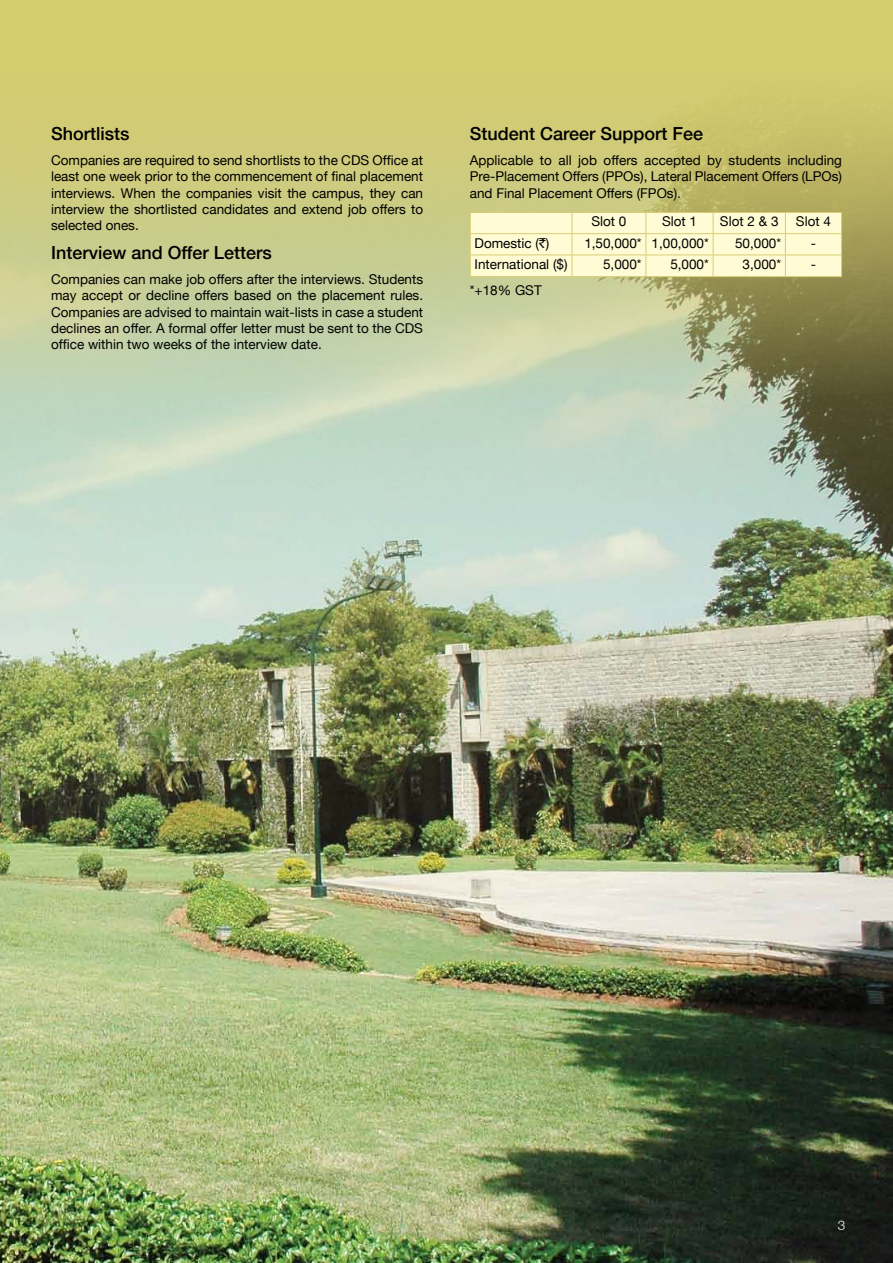
<style>
.page{position:relative;width:893px;height:1263px;background:#d6cc70}
.page>*{position:absolute;margin:0;border:0;box-sizing:border-box;transform-origin:0 0}
.t1{font:500 18px "Helvetica Neue";color:#000}
.t2{font:13.5px/16.2px "Helvetica Neue";color:#000;text-align:justify}
.t3{font:300 13.5px "Helvetica Neue LT";color:#fff}
.s1{font-family:"Rupee Foradian"}
</style>
<div class="page">
<img style="left:0;top:114px;width:893px;height:1149px">
<svg style="left:470px;top:212px;width:372px;height:64px;background:#fcf9ce"></svg>
<hr style="left:470px;top:276px;width:102px;height:1px;background:#d6cc70">
<hr style="left:572px;top:276px;width:74px;height:1px;background:#d6cc70">
<hr style="left:646px;top:276px;width:67px;height:1px;background:#d6cc70">
<hr style="left:713px;top:276px;width:72px;height:1px;background:#d6cc70">
<hr style="left:785px;top:276px;width:57px;height:1px;background:#d6cc70">
<h1 class="t1" style="left:51px;top:123px;width:80px">Shortlists</h1>
<p class="t2" style="left:51px;top:152px;width:374px">Companies are required to send shortlists to the CDS Office at least one week prior to the commencement of final placement interviews. When the companies visit the campus, they can interview the shortlisted candidates and extend job offers to selected ones.</p>
<h1 class="t1" style="left:51px;top:242px;width:222px">Interview and Offer Letters</h1>
<p class="t2" style="left:51px;top:271px;width:374px">Companies can make job offers after the interviews. Students may accept or decline offers based on the placement rules.<br>Companies are advised to maintain wait-lists in case a student declines an offer. A formal offer letter must be sent to the CDS office within two weeks of the interview date.</p>
<h1 class="t1" style="left:470px;top:123px;width:235px">Student Career Support Fee</h1>
<p class="t2" style="left:470px;top:152px;width:374px">Applicable to all job offers accepted by students including Pre-Placement Offers (PPOs), Lateral Placement Offers (LPOs) and Final Placement Offers (FPOs).</p>
<p class="t2" style="left:591px;top:213px;width:37px">Slot 0</p>
<p class="t2" style="left:662px;top:213px;width:37px">Slot 1</p>
<p class="t2" style="left:720px;top:213px;width:60px">Slot 2 &amp; 3</p>
<p class="t2" style="left:796px;top:213px;width:37px">Slot 4</p>
<p class="t2" style="left:474px;top:235px;width:76px">Domestic (<span class="s1">`</span>)</p>
<p class="t2" style="left:584px;top:234px;width:126px">1,50,000* 1,00,000*</p>
<p class="t2" style="left:735px;top:234px;width:48px">50,000*</p>
<p class="t2" style="left:811px;top:234px;width:7px">-</p>
<p class="t2" style="left:474px;top:256px;width:95px">International ($)</p>
<p class="t2" style="left:603px;top:256px;width:40px">5,000*</p>
<p class="t2" style="left:670px;top:256px;width:40px">5,000*</p>
<p class="t2" style="left:743px;top:256px;width:40px">3,000*</p>
<p class="t2" style="left:811px;top:256px;width:7px">-</p>
<p class="t2" style="left:470px;top:282px;width:73px">*+18% GST</p>
<p class="t3" style="left:838px;top:1217px;width:9px">3</p>
</div>
